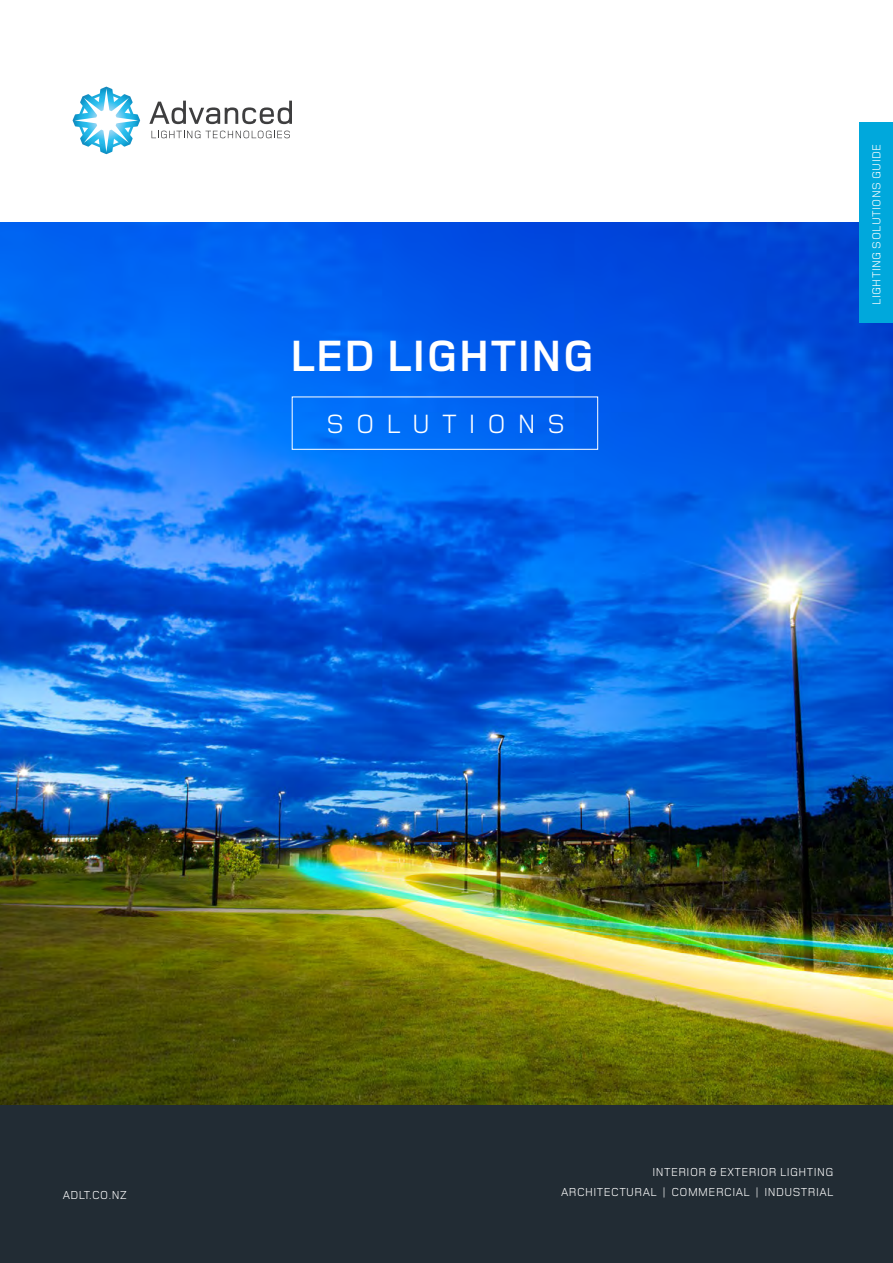
<style>
.page{position:relative;width:893px;height:1263px;background:#fff}
.page>*{position:absolute;margin:0;border:0;box-sizing:border-box;transform-origin:0 0}
.t1{font:700 45.45px "Foundry Monoline";letter-spacing:.035em;color:#fff}
.t2{font:27.45px "Foundry Monoline";letter-spacing:.435em;color:#fff}
.t3{font:12px "Foundry Monoline";letter-spacing:.035em;color:#fff}
.s1{font-family:"Roboto";font-weight:300}
</style>
<div class="page">
<div style="left:0;top:1105px;width:893px;height:158px;background:#222c34"></div>
<img style="left:0;top:223px;width:893px;height:882px">
<svg style="left:149px;top:101px;width:143px;height:23px"></svg>
<svg style="left:152px;top:131px;width:138px;height:7px"></svg>
<svg style="left:73px;top:87px;width:67px;height:67px"></svg>
<div style="left:859px;top:122px;width:34px;height:201px;background:#00a8dc"></div>
<div style="left:292px;top:397px;width:306px;height:53px;border:1px solid #fff"></div>
<p class="t1" style="left:290px;top:331px;width:305px">LED LIGHTING</p>
<p class="t2" style="left:327px;top:408px;width:240px">SOLUTIONS</p>
<p class="t3" style="left:870px;top:305px;width:163px;rotate:-90deg">LIGHTING SOLUTIONS GUIDE</p>
<p class="t3" style="left:652px;top:1165px;width:182px">INTERIOR &amp; EXTERIOR LIGHTING</p>
<p class="t3" style="left:63px;top:1188px;width:66px">ADLT.CO.NZ</p>
<p class="t3" style="left:561px;top:1185px;width:274px">ARCHITECTURAL <span class="s1">|</span> COMMERCIAL <span class="s1">|</span> INDUSTRIAL</p>
</div>
